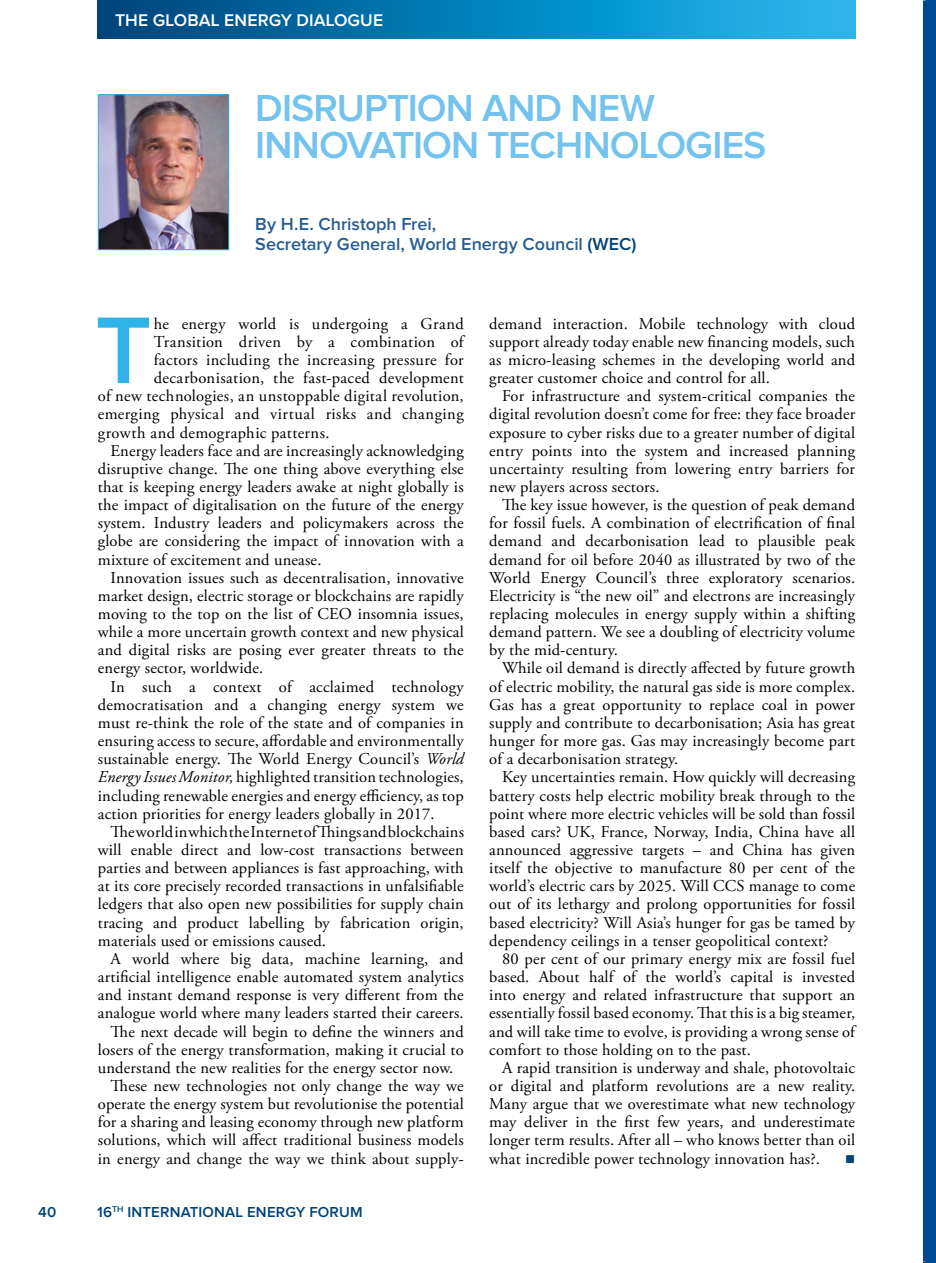
<style>
.page{position:relative;width:936px;height:1263px;background:#fff}
.page>*{position:absolute;margin:0;border:0;box-sizing:border-box;transform-origin:0 0}
.t1{font:600 98.1px "Proxima Nova";color:#2fb4e9}
.t2{font:600 39px/37.5px "Proxima Nova";letter-spacing:-.025em;color:#73c3ee}
.t3{font:600 18px/19.5px "Proxima Nova";color:#285d91}
.t4{font:600 17.55px "Proxima Nova";letter-spacing:.005em;color:#fff}
.t5{font:16.5px/18.1px "Adobe Garamond Pro";letter-spacing:.01em;color:#000;text-align:justify}
.t6{font:16.5px "Adobe Garamond Pro";letter-spacing:.03em;color:#000}
.t7{font:600 15px "Proxima Nova";letter-spacing:.01em;color:#004379}
.t8{font:13.5px "Wingdings";color:#004379}
.s1{color:#004379}
.s2{font-style:italic}
</style>
<div class="page">
<svg style="left:98px;top:0;width:757px;height:38px;background:#0980b7"></svg>
<img style="left:100px;top:97px;width:127px;height:151px">
<div style="left:98px;top:95px;width:131px;height:155px;border:1px solid #2fb4e9"></div>
<div style="left:923px;top:0;width:12px;height:1263px;background:#004a93"></div>
<p class="t4" style="left:115px;top:10px;width:269px">THE GLOBAL ENERGY DIALOGUE</p>
<h2 class="t2" style="left:255px;top:90px;width:512px">DISRUPTION AND NEW<br>INNOVATION TECHNOLOGIES</h2>
<p class="t3" style="left:255px;top:215px;width:383px">By H.E. Christoph Frei,<br>Secretary General, World Energy Council <span class="s1">(WEC)</span></p>
<h1 class="t1" style="left:95px;top:295px;width:58px">T</h1>
<p class="t5" style="left:154px;top:315px;width:311px">he energy world is undergoing a Grand</p>
<p class="t5" style="left:154px;top:333px;width:311px">Transition driven by a combination of</p>
<p class="t5" style="left:154px;top:351px;width:311px">factors including the increasing pressure for</p>
<p class="t5" style="left:154px;top:369px;width:311px">decarbonisation, the fast-paced development</p>
<p class="t5" style="left:98px;top:387px;width:367px">of new technologies, an unstoppable digital revolution,</p>
<p class="t6" style="left:98px;top:404px;width:367px">emerging physical and virtual risks and changing</p>
<p class="t5" style="left:98px;top:424px;width:233px">growth and demographic patterns.</p>
<p class="t5" style="left:111px;top:442px;width:354px">Energy leaders face and are increasingly acknowledging</p>
<p class="t5" style="left:98px;top:460px;width:367px">disruptive change. The one thing above everything else</p>
<p class="t5" style="left:98px;top:478px;width:367px">that is keeping energy leaders awake at night globally is</p>
<p class="t5" style="left:98px;top:496px;width:367px">the impact of digitalisation on the future of the energy</p>
<p class="t5" style="left:98px;top:514px;width:367px">system. Industry leaders and policymakers across the</p>
<p class="t5" style="left:98px;top:533px;width:367px">globe are considering the impact of innovation with a</p>
<p class="t5" style="left:98px;top:551px;width:225px">mixture of excitement and unease.</p>
<p class="t5" style="left:111px;top:569px;width:354px">Innovation issues such as decentralisation, innovative</p>
<p class="t5" style="left:98px;top:587px;width:367px">market design, electric storage or blockchains are rapidly</p>
<p class="t5" style="left:98px;top:605px;width:367px">moving to the top on the list of CEO insomnia issues,</p>
<p class="t5" style="left:98px;top:623px;width:367px">while a more uncertain growth context and new physical</p>
<p class="t5" style="left:98px;top:642px;width:367px">and digital risks are posing ever greater threats to the</p>
<p class="t5" style="left:98px;top:660px;width:167px">energy sector, worldwide.</p>
<p class="t5" style="left:111px;top:678px;width:354px">In such a context of acclaimed technology</p>
<p class="t5" style="left:98px;top:696px;width:367px">democratisation and a changing energy system we</p>
<p class="t5" style="left:98px;top:714px;width:367px">must re-think the role of the state and of companies in</p>
<p class="t5" style="left:98px;top:732px;width:367px">ensuring access to secure, affordable and environmentally</p>
<p class="t5" style="left:98px;top:750px;width:367px">sustainable energy. The World Energy Council’s <span class="s2">World</span></p>
<p class="t5" style="left:98px;top:769px;width:367px"><span class="s2">Energy Issues Monitor,</span> highlighted transition technologies,</p>
<p class="t5" style="left:98px;top:787px;width:367px">including renewable energies and energy efficiency, as top</p>
<p class="t5" style="left:98px;top:805px;width:338px">action priorities for energy leaders globally in 2017.</p>
<p class="t5" style="left:111px;top:823px;width:355px">The world in which the Internet of Things and blockchains</p>
<p class="t5" style="left:98px;top:841px;width:367px">will enable direct and low-cost transactions between</p>
<p class="t5" style="left:98px;top:859px;width:367px">parties and between appliances is fast approaching, with</p>
<p class="t5" style="left:98px;top:877px;width:367px">at its core precisely recorded transactions in unfalsifiable</p>
<p class="t5" style="left:98px;top:896px;width:367px">ledgers that also open new possibilities for supply chain</p>
<p class="t5" style="left:98px;top:914px;width:367px">tracing and product labelling by fabrication origin,</p>
<p class="t5" style="left:98px;top:932px;width:230px">materials used or emissions caused.</p>
<p class="t5" style="left:111px;top:950px;width:354px">A world where big data, machine learning, and</p>
<p class="t5" style="left:98px;top:968px;width:367px">artificial intelligence enable automated system analytics</p>
<p class="t5" style="left:98px;top:986px;width:367px">and instant demand response is very different from the</p>
<p class="t5" style="left:98px;top:1005px;width:367px">analogue world where many leaders started their careers.</p>
<p class="t5" style="left:111px;top:1023px;width:354px">The next decade will begin to define the winners and</p>
<p class="t5" style="left:98px;top:1041px;width:367px">losers of the energy transformation, making it crucial to</p>
<p class="t5" style="left:98px;top:1059px;width:357px">understand the new realities for the energy sector now.</p>
<p class="t5" style="left:111px;top:1077px;width:354px">These new technologies not only change the way we</p>
<p class="t5" style="left:98px;top:1095px;width:367px">operate the energy system but revolutionise the potential</p>
<p class="t5" style="left:98px;top:1113px;width:367px">for a sharing and leasing economy through new platform</p>
<p class="t5" style="left:98px;top:1132px;width:367px">solutions, which will affect traditional business models</p>
<p class="t5" style="left:98px;top:1150px;width:367px">in energy and change the way we think about supply-</p>
<p class="t7" style="left:38px;top:1203px;width:20px">40</p>
<p class="t7" style="left:97px;top:1203px;width:267px">16<sup>TH</sup> INTERNATIONAL ENERGY FORUM</p>
<p class="t5" style="left:489px;top:315px;width:367px">demand interaction. Mobile technology with cloud support already today enable new financing models, such as micro-leasing schemes in the developing world and greater customer choice and control for all.</p>
<p class="t5" style="left:489px;top:387px;width:367px;text-indent:13px">For infrastructure and system-critical companies the digital revolution doesn’t come for free: they face broader exposure to cyber risks due to a greater number of digital entry points into the system and increased planning uncertainty resulting from lowering entry barriers for new players across sectors.</p>
<p class="t5" style="left:489px;top:496px;width:367px;text-indent:13px">The key issue however, is the question of peak demand for fossil fuels. A combination of electrification of final demand and decarbonisation lead to plausible peak demand for oil before 2040 as illustrated by two of the World Energy Council’s three exploratory scenarios.<br>Electricity is “the new oil” and electrons are increasingly replacing molecules in energy supply within a shifting demand pattern. We see a doubling of electricity volume by the mid-century.</p>
<p class="t5" style="left:489px;top:660px;width:367px;text-indent:13px">While oil demand is directly affected by future growth of electric mobility, the natural gas side is more complex.<br>Gas has a great opportunity to replace coal in power supply and contribute to decarbonisation; Asia has great hunger for more gas. Gas may increasingly become part of a decarbonisation strategy.</p>
<p class="t5" style="left:489px;top:769px;width:367px;text-indent:13px">Key uncertainties remain. How quickly will decreasing battery costs help electric mobility break through to the point where more electric vehicles will be sold than fossil based cars? UK, France, Norway, India, China have all announced aggressive targets – and China has given itself the objective to manufacture 80 per cent of the world’s electric cars by 2025. Will CCS manage to come out of its lethargy and prolong opportunities for fossil based electricity? Will Asia’s hunger for gas be tamed by dependency ceilings in a tenser geopolitical context?</p>
<p class="t5" style="left:489px;top:950px;width:367px;text-indent:13px">80 per cent of our primary energy mix are fossil fuel based. About half of the world’s capital is invested into energy and related infrastructure that support an essentially fossil based economy. That this is a big steamer, and will take time to evolve, is providing a wrong sense of comfort to those holding on to the past.</p>
<p class="t5" style="left:489px;top:1059px;width:367px;text-indent:13px">A rapid transition is underway and shale, photovoltaic or digital and platform revolutions are a new reality.<br>Many argue that we overestimate what new technology may deliver in the first few years, and underestimate longer term results. After all – who knows better than oil what incredible power technology innovation has?.</p>
<p class="t8" style="left:845px;top:1151px;width:12px">■</p>
</div>
